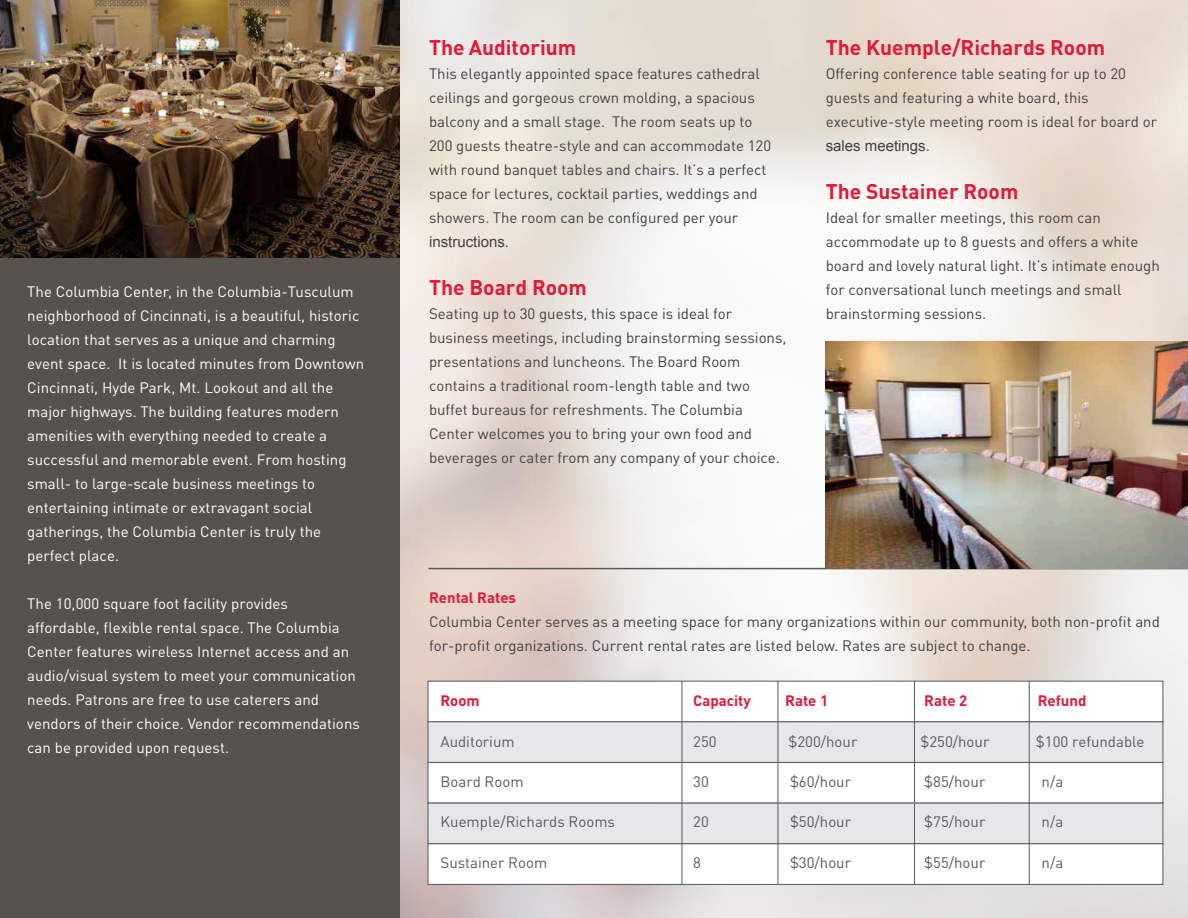
<style>
.page{position:relative;width:1188px;height:918px;background:#fff}
.page>*{position:absolute;margin:0;border:0;box-sizing:border-box;transform-origin:0 0}
.t1{font:700 21px "DINOT";color:#e31837}
.t2{font:15px/24px "DINOT";color:#414042}
.t3{font:15px/24px "DINOT";letter-spacing:.005em;color:#fff}
.t4{font:15px "DINOT";color:#58595b}
.t5{font:700 15px "DINOT";color:#e31837}
.t6{font:15px "Arial";color:#414042}
</style>
<div class="page">
<img style="left:399px;top:0;width:789px;height:918px">
<div style="left:0;top:254px;width:399px;height:664px;background:#58524e"></div>
<img style="left:0;top:0;width:399px;height:258px">
<hr style="left:428px;top:568px;width:760px;height:1px;background:#58595b">
<img style="left:825px;top:341px;width:363px;height:227px">
<div style="left:428px;top:681px;width:735px;height:41px;background:#fff;border:1px solid #58595b"></div>
<div style="left:428px;top:721px;width:735px;height:42px;background:#e6e7e8;border:1px solid #58595b"></div>
<div style="left:428px;top:762px;width:735px;height:41px;background:#fff;border:1px solid #58595b"></div>
<div style="left:428px;top:803px;width:735px;height:41px;background:#e6e7e8;border:1px solid #58595b"></div>
<div style="left:428px;top:843px;width:735px;height:42px;background:#fff;border:1px solid #58595b"></div>
<hr style="left:682px;top:681px;width:1px;height:203px;background:#58595b">
<hr style="left:778px;top:681px;width:1px;height:203px;background:#58595b">
<hr style="left:914px;top:681px;width:1px;height:203px;background:#58595b">
<hr style="left:1029px;top:681px;width:1px;height:203px;background:#58595b">
<p class="t3" style="left:27px;top:279px;width:338px">The Columbia Center, in the Columbia-Tusculum neighborhood of Cincinnati, is a beautiful, historic location that serves as a unique and charming event space. It is located minutes from Downtown Cincinnati, Hyde Park, Mt. Lookout and all the major highways. The building features modern amenities with everything needed to create a successful and memorable event. From hosting small- to large-scale business meetings to entertaining intimate or extravagant social gatherings, the Columbia Center is truly the perfect place.</p>
<p class="t3" style="left:27px;top:591px;width:334px">The 10,000 square foot facility provides affordable, flexible rental space. The Columbia Center features wireless Internet access and an audio/visual system to meet your communication needs. Patrons are free to use caterers and vendors of their choice. Vendor recommendations can be provided upon request.</p>
<h1 class="t1" style="left:429px;top:34px;width:149px">The Auditorium</h1>
<p class="t2" style="left:429px;top:62px;width:344px">This elegantly appointed space features cathedral ceilings and gorgeous crown molding, a spacious balcony and a small stage. The room seats up to 200 guests theatre-style and can accommodate 120 with round banquet tables and chairs. It’s a perfect space for lectures, cocktail parties, weddings and showers. The room can be configured per your</p>
<p class="t6" style="left:429px;top:232px;width:82px">instructions.</p>
<h1 class="t1" style="left:429px;top:274px;width:159px">The Board Room</h1>
<p class="t2" style="left:429px;top:302px;width:359px">Seating up to 30 guests, this space is ideal for business meetings, including brainstorming sessions, presentations and luncheons. The Board Room contains a traditional room-length table and two buffet bureaus for refreshments. The Columbia Center welcomes you to bring your own food and beverages or cater from any company of your choice.</p>
<h1 class="t1" style="left:826px;top:34px;width:281px">The Kuemple/Richards Room</h1>
<p class="t2" style="left:826px;top:62px;width:333px">Offering conference table seating for up to 20 guests and featuring a white board, this executive-style meeting room is ideal for board or</p>
<p class="t6" style="left:826px;top:136px;width:106px">sales meetings.</p>
<h1 class="t1" style="left:826px;top:178px;width:194px">The Sustainer Room</h1>
<p class="t2" style="left:826px;top:206px;width:336px">Ideal for smaller meetings, this room can accommodate up to 8 guests and offers a white board and lovely natural light. It’s intimate enough for conversational lunch meetings and small brainstorming sessions.</p>
<p class="t5" style="left:429px;top:588px;width:89px">Rental Rates</p>
<p class="t2" style="left:429px;top:610px;width:732px">Columbia Center serves as a meeting space for many organizations within our community, both non-profit and for-profit organizations. Current rental rates are listed below. Rates are subject to change.</p>
<p class="t5" style="left:441px;top:691px;width:41px">Room</p>
<p class="t5" style="left:693px;top:691px;width:59px">Capacity</p>
<p class="t5" style="left:785px;top:691px;width:44px">Rate 1</p>
<p class="t5" style="left:924px;top:691px;width:44px">Rate 2</p>
<p class="t5" style="left:1038px;top:691px;width:50px">Refund</p>
<p class="t4" style="left:441px;top:732px;width:76px">Auditorium</p>
<p class="t4" style="left:693px;top:732px;width:25px">250</p>
<p class="t4" style="left:788px;top:732px;width:70px">$200/hour</p>
<p class="t4" style="left:920px;top:732px;width:70px">$250/hour</p>
<p class="t4" style="left:1036px;top:732px;width:110px">$100 refundable</p>
<p class="t4" style="left:441px;top:772px;width:85px">Board Room</p>
<p class="t4" style="left:693px;top:772px;width:17px">30</p>
<p class="t4" style="left:790px;top:772px;width:63px">$60/hour</p>
<p class="t4" style="left:924px;top:772px;width:63px">$85/hour</p>
<p class="t4" style="left:1042px;top:772px;width:23px">n/a</p>
<p class="t4" style="left:441px;top:812px;width:176px">Kuemple/Richards Rooms</p>
<p class="t4" style="left:693px;top:812px;width:17px">20</p>
<p class="t4" style="left:790px;top:812px;width:63px">$50/hour</p>
<p class="t4" style="left:924px;top:812px;width:63px">$75/hour</p>
<p class="t4" style="left:1042px;top:812px;width:23px">n/a</p>
<p class="t4" style="left:441px;top:853px;width:108px">Sustainer Room</p>
<p class="t4" style="left:693px;top:853px;width:9px">8</p>
<p class="t4" style="left:790px;top:853px;width:63px">$30/hour</p>
<p class="t4" style="left:924px;top:853px;width:63px">$55/hour</p>
<p class="t4" style="left:1042px;top:853px;width:23px">n/a</p>
</div>
